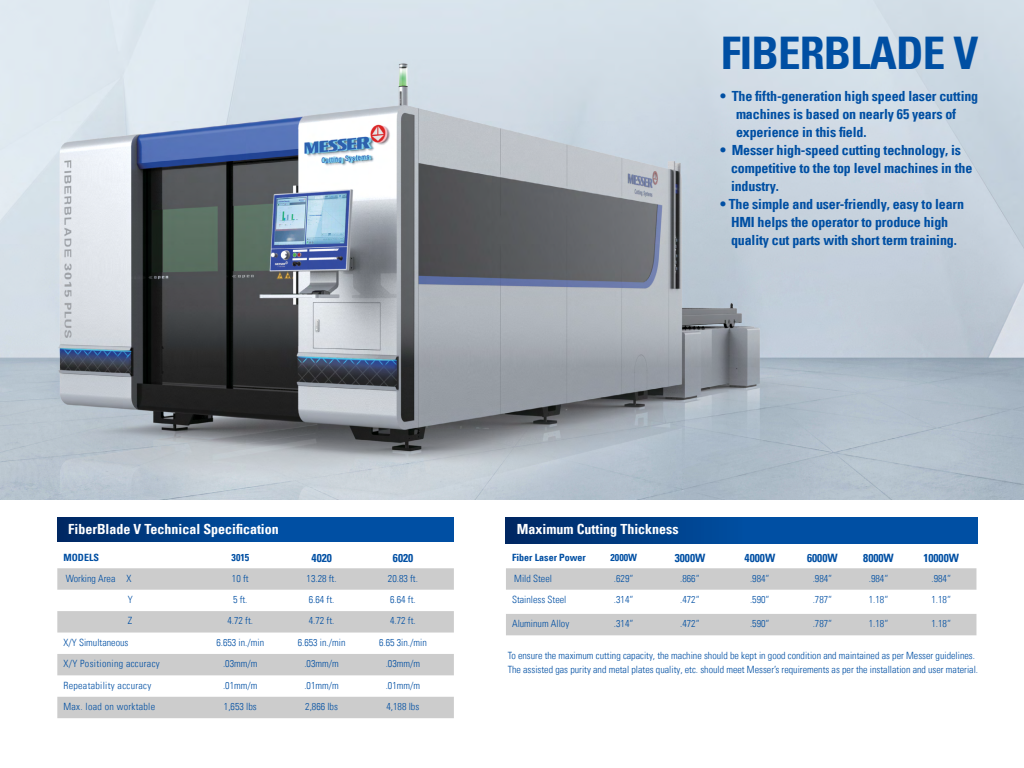
<style>
.page{position:relative;width:1024px;height:768px;background:#fff}
.page>*{position:absolute;margin:0;border:0;box-sizing:border-box;transform-origin:0 0}
.t1{font:45px "Univers Com 67 Bold Cond";letter-spacing:-.02em;color:#004fa3}
.t2{font:14px/18px "Univers Com 67 Bold Cond";letter-spacing:-.01em;color:#004fa3}
.t3{font:14px "Univers Com 67 Bold Cond";color:#fff}
.t4{font:11.5px "Univers Com 67 Bold Cond";color:#004fa3}
.t5{font:10px/14px "Univers Com 47 Light Cond";color:#004fa3}
.t6{font:10px "Univers Com 47 Light Cond";letter-spacing:.03em;color:#004fa3}
.t7{font:10px "Univers Com 67 Bold Cond";color:#004fa3}
</style>
<div class="page">
<img style="left:0;top:0;width:1024px;height:500px">
<svg style="left:57px;top:517px;width:396px;height:25px;background:#004492"></svg>
<svg style="left:57px;top:568px;width:397px;height:150px;fill:#ccc"></svg>
<svg style="left:506px;top:517px;width:472px;height:26px;background:#004592"></svg>
<svg style="left:506px;top:568px;width:470px;height:67px;fill:#ccc"></svg>
<h1 class="t1" style="left:721px;top:25px;width:259px">FIBERBLADE V</h1>
<h2 class="t2" style="left:736px;top:87px;width:244px;text-indent:-16px">• The fifth-generation high speed laser cutting machines is based on nearly 65 years of experience in this field.</h2>
<h2 class="t2" style="left:731px;top:141px;width:243px;text-indent:-11px">• Messer high-speed cutting technology, is competitive to the top level machines in the industry.</h2>
<h2 class="t2" style="left:720px;top:195px;width:246px;text-align:center">• The simple and user-friendly, easy to learn<br>HMI helps the operator to produce high quality cut parts with short term training.</h2>
<h2 class="t3" style="left:68px;top:521px;width:212px">FiberBlade V Technical Specification</h2>
<p class="t7" style="left:63px;top:551px;width:37px">MODELS</p>
<p class="t7" style="left:232px;top:551px;width:19px">3015</p>
<p class="t4" style="left:312px;top:551px;width:22px">4020</p>
<p class="t4" style="left:393px;top:551px;width:22px">6020</p>
<p class="t5" style="left:66px;top:571px;width:67px">Working Area X</p>
<p class="t5" style="left:232px;top:571px;width:18px">10 ft</p>
<p class="t5" style="left:307px;top:571px;width:31px">13.28 ft.</p>
<p class="t5" style="left:388px;top:571px;width:31px">20.83 ft.</p>
<p class="t5" style="left:128px;top:593px;width:6px">Y</p>
<p class="t5" style="left:233px;top:593px;width:16px">5 ft.</p>
<p class="t5" style="left:309px;top:593px;width:27px">6.64 ft.</p>
<p class="t5" style="left:390px;top:593px;width:27px">6.64 ft.</p>
<p class="t5" style="left:128px;top:614px;width:6px">Z</p>
<p class="t5" style="left:228px;top:614px;width:27px">4.72 ft.</p>
<p class="t5" style="left:309px;top:614px;width:27px">4.72 ft.</p>
<p class="t5" style="left:390px;top:614px;width:27px">4.72 ft.</p>
<p class="t5" style="left:63px;top:635px;width:66px">X/Y Simultaneous</p>
<p class="t5" style="left:216px;top:635px;width:49px">6.653 in./min</p>
<p class="t5" style="left:298px;top:635px;width:49px">6.653 in./min</p>
<p class="t5" style="left:379px;top:635px;width:49px">6.65 3in./min</p>
<p class="t6" style="left:63px;top:658px;width:98px">X/Y Positioning accuracy</p>
<p class="t5" style="left:223px;top:657px;width:36px">.03mm/m</p>
<p class="t5" style="left:304px;top:657px;width:36px">.03mm/m</p>
<p class="t5" style="left:386px;top:657px;width:36px">.03mm/m</p>
<p class="t6" style="left:63px;top:679px;width:89px">Repeatability accuracy</p>
<p class="t5" style="left:223px;top:678px;width:36px">.01mm/m</p>
<p class="t5" style="left:304px;top:678px;width:36px">.01mm/m</p>
<p class="t5" style="left:386px;top:678px;width:36px">.01mm/m</p>
<p class="t6" style="left:63px;top:701px;width:93px">Max. load on worktable</p>
<p class="t5" style="left:224px;top:700px;width:34px">1,653 lbs</p>
<p class="t5" style="left:305px;top:700px;width:34px">2,866 lbs</p>
<p class="t5" style="left:387px;top:700px;width:34px">4,188 lbs</p>
<h2 class="t3" style="left:517px;top:521px;width:163px">Maximum Cutting Thickness</h2>
<p class="t7" style="left:512px;top:551px;width:75px">Fiber Laser Power</p>
<p class="t7" style="left:611px;top:551px;width:28px">2000W</p>
<p class="t4" style="left:675px;top:551px;width:32px">3000W</p>
<p class="t4" style="left:745px;top:551px;width:32px">4000W</p>
<p class="t4" style="left:807px;top:551px;width:32px">6000W</p>
<p class="t4" style="left:863px;top:551px;width:32px">8000W</p>
<p class="t4" style="left:923px;top:551px;width:37px">10000W</p>
<p class="t5" style="left:514px;top:571px;width:39px">Mild Steel</p>
<p class="t5" style="left:614px;top:571px;width:21px">.629“</p>
<p class="t5" style="left:680px;top:571px;width:21px">.866“</p>
<p class="t5" style="left:750px;top:571px;width:21px">.984“</p>
<p class="t5" style="left:813px;top:571px;width:21px">.984“</p>
<p class="t5" style="left:869px;top:571px;width:21px">.984“</p>
<p class="t5" style="left:931px;top:571px;width:21px">.984“</p>
<p class="t5" style="left:512px;top:593px;width:56px">Stainless Steel</p>
<p class="t5" style="left:614px;top:593px;width:21px">.314“</p>
<p class="t5" style="left:680px;top:593px;width:21px">.472“</p>
<p class="t5" style="left:750px;top:593px;width:21px">.590“</p>
<p class="t5" style="left:813px;top:593px;width:21px">.787“</p>
<p class="t5" style="left:869px;top:593px;width:21px">1.18“</p>
<p class="t5" style="left:931px;top:593px;width:21px">1.18“</p>
<p class="t5" style="left:512px;top:617px;width:59px">Aluminum Alloy</p>
<p class="t5" style="left:614px;top:617px;width:21px">.314“</p>
<p class="t5" style="left:680px;top:617px;width:21px">.472“</p>
<p class="t5" style="left:750px;top:617px;width:21px">.590“</p>
<p class="t5" style="left:813px;top:617px;width:21px">.787“</p>
<p class="t5" style="left:869px;top:617px;width:21px">1.18“</p>
<p class="t5" style="left:931px;top:617px;width:21px">1.18“</p>
<p class="t5" style="left:508px;top:648px;width:472px">To ensure the maximum cutting capacity, the machine should be kept in good condition and maintained as per Messer guidelines.<br>The assisted gas purity and metal plates quality, etc. should meet Messer’s requirements as per the installation and user material.</p>
</div>
